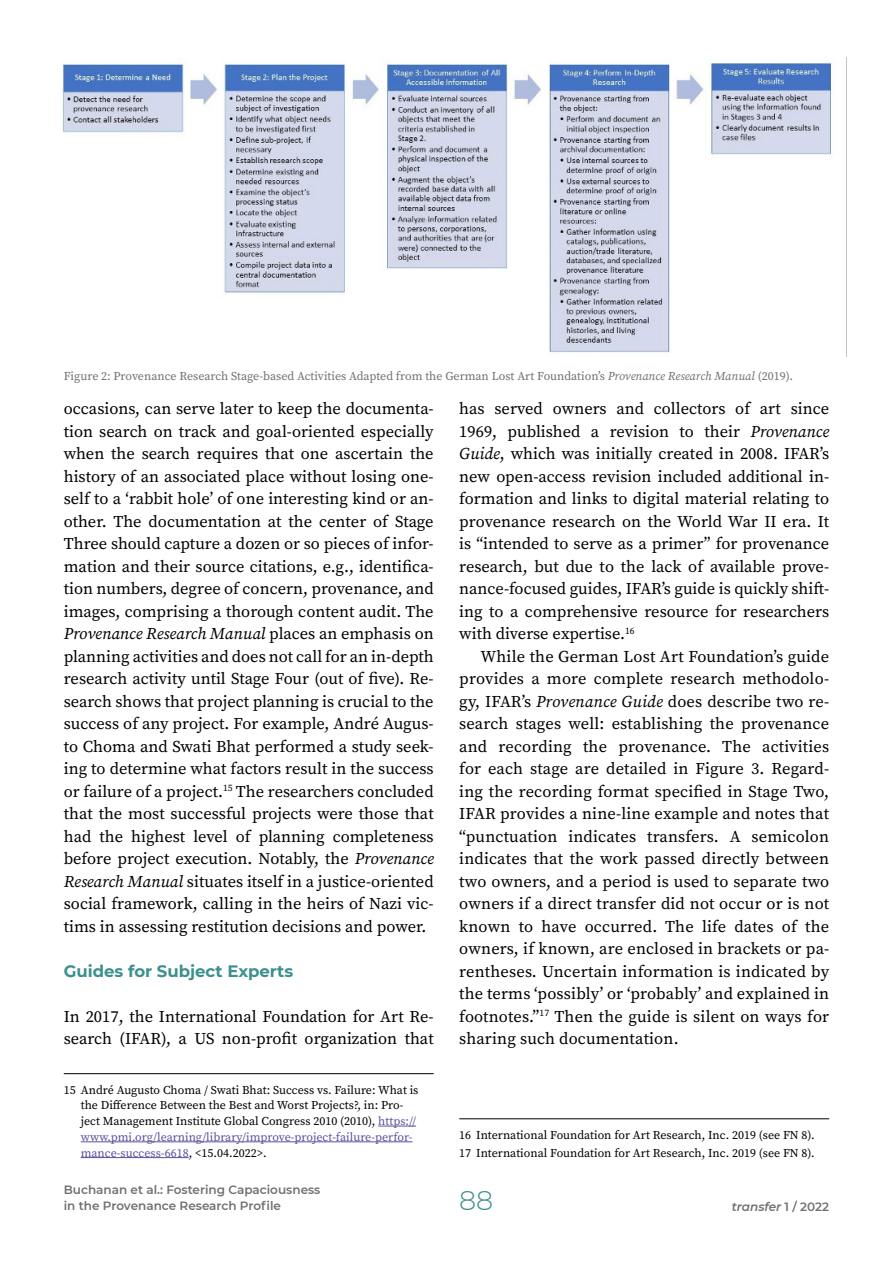
<style>
.page{position:relative;width:893px;height:1263px;background:#fff}
.page>*{position:absolute;margin:0;border:0;box-sizing:border-box;transform-origin:0 0}
.t1{font:300 27px "Montserrat";color:#3c908d}
.t2{font:16.5px/22.5px "Source Serif Variable";color:#000;text-align:justify}
.t3{font:700 16.5px "Montserrat";color:#3c908d}
.t4{font:12px/15.8px "Source Serif Variable";color:#000}
.t5{font:12px "Source Serif Variable";color:#70706f}
.t6{font:600 12px/15.8px "Montserrat";color:#70706f}
.t7{font:italic 600 12px "Montserrat";color:#70706f}
.s1{font-style:italic}
.s2{color:#5e4f9c}
.s3{font-style:normal}
</style>
<div class="page">
<hr style="left:64px;top:1073px;width:370px;height:1px;background:#000">
<hr style="left:378px;top:1126px;width:38px;height:1px;background:#5e4f9c">
<hr style="left:81px;top:1141px;width:331px;height:1px;background:#5e4f9c">
<hr style="left:81px;top:1157px;width:108px;height:1px;background:#5e4f9c">
<hr style="left:459px;top:1118px;width:370px;height:1px;background:#000">
<img style="left:62px;top:57px;width:785px;height:300px">
<p class="t5" style="left:64px;top:368px;width:731px">Figure 2: Provenance Research Stage-based Activities Adapted from the German Lost Art Foundation’s <span class="s1">Provenance Research Manual</span> (2019).</p>
<p class="t2" style="left:64px;top:397px;width:371px">occasions, can serve later to keep the documenta&shy;tion search on track and goal-oriented especially when the search requires that one ascertain the history of an associated place without losing one&shy;self to a ‘rabbit hole’ of one interesting kind or an&shy;other. The documentation at the center of Stage Three should capture a dozen or so pieces of infor&shy;mation and their source citations, e.g., identifica&shy;tion numbers, degree of concern, provenance, and images, comprising a thorough content audit. The <span class="s1">Provenance Research Manual</span> places an emphasis on planning activities and does not call for an in-depth research activity until Stage Four (out of five). Re&shy;search shows that project planning is crucial to the success of any project. For example, André Augus&shy;to Choma and Swati Bhat performed a study seek&shy;ing to determine what factors result in the success or failure of a project.<sup>15</sup> The researchers concluded that the most successful projects were those that had the highest level of planning completeness before project execution. Notably, the <span class="s1">Provenance Research Manual</span> situates itself in a justice-oriented social framework, calling in the heirs of Nazi vic&shy;tims in assessing restitution decisions and power.</p>
<p class="t3" style="left:64px;top:959px;width:231px">Guides for Subject Experts</p>
<p class="t2" style="left:64px;top:1005px;width:371px">In 2017, the International Foundation for Art Re&shy;search (IFAR), a US non-profit organization that</p>
<p class="t4" style="left:81px;top:1082px;width:339px;text-indent:-17px">15 André Augusto Choma / Swati Bhat: Success vs. Failure: What is the Difference Between the Best and Worst Projects?, in: Pro&shy;ject Management Institute Global Congress 2010 (2010), <span class="s2">https:// www.pmi.org/learning/library/improve-project-failure-perfor&shy;mance-success-6618</span>, &lt;15.04.2022&gt;.</p>
<p class="t2" style="left:459px;top:397px;width:371px">has served owners and collectors of art since 1969, published a revision to their <span class="s1">Provenance Guide</span>, which was initially created in 2008. IFAR’s new open-access revision included additional in&shy;formation and links to digital material relating to provenance research on the World War II era. It is “intended to serve as a primer” for provenance research, but due to the lack of available prove&shy;nance-focused guides, IFAR’s guide is quickly shift&shy;ing to a comprehensive resource for researchers with diverse expertise.<sup>16</sup></p>
<p class="t2" style="left:459px;top:645px;width:371px;text-indent:21px">While the German Lost Art Foundation’s guide provides a more complete research methodolo&shy;gy, IFAR’s <span class="s1">Provenance Guide</span> does describe two re&shy;search stages well: establishing the provenance and recording the provenance. The activities for each stage are detailed in Figure 3. Regard&shy;ing the recording format specified in Stage Two, IFAR provides a nine-line example and notes that “punctuation indicates transfers. A semicolon indicates that the work passed directly between two owners, and a period is used to separate two owners if a direct transfer did not occur or is not known to have occurred. The life dates of the owners, if known, are enclosed in brackets or pa&shy;rentheses. Uncertain information is indicated by the terms ‘possibly’ or ‘probably’ and explained in footnotes.”<sup>17</sup> Then the guide is silent on ways for sharing such documentation.</p>
<p class="t4" style="left:459px;top:1126px;width:357px;line-height:17.9px">16 International Foundation for Art Research, Inc. 2019 (see FN 8).<br>17 International Foundation for Art Research, Inc. 2019 (see FN 8).</p>
<p class="t6" style="left:64px;top:1181px;width:258px">Buchanan et al.: Fostering Capaciousness in the Provenance Research Profile</p>
<h1 class="t1" style="left:459px;top:1182px;width:36px">88</h1>
<p class="t7" style="left:732px;top:1198px;width:99px">transfer <span class="s3">1 / 2022</span></p>
</div>
